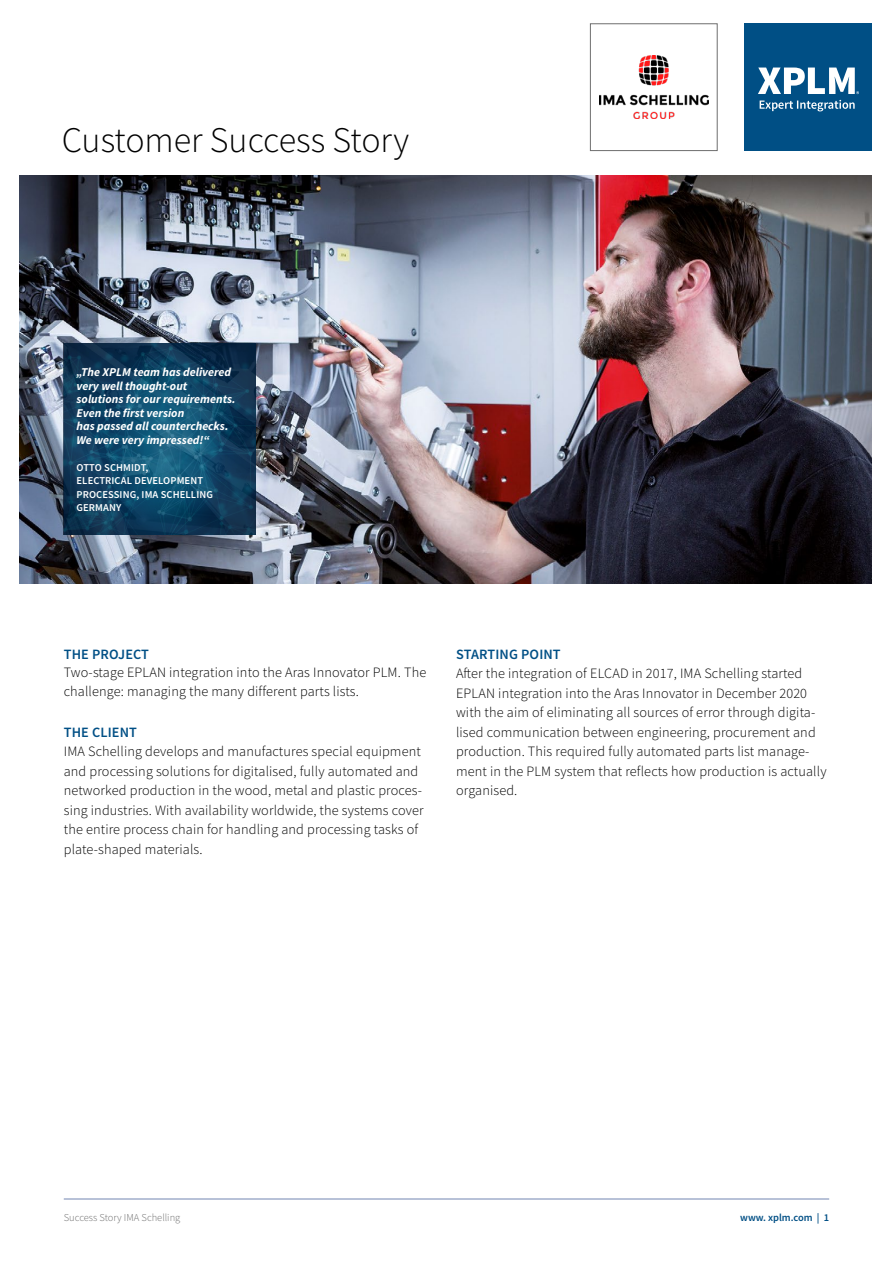
<style>
.page{position:relative;width:893px;height:1263px;background:#fff}
.page>*{position:absolute;margin:0;border:0;box-sizing:border-box;transform-origin:0 0}
.t1{font:300 36px "Source Sans Pro";color:#000}
.t2{font:300 14.25px/19.5px "Source Sans Pro";letter-spacing:.01em;color:#000}
.t3{font:600 14.25px "Source Sans Pro";letter-spacing:.01em;color:#004f85}
.t4{font:italic 700 12px/13.5px "Source Sans Pro";color:#fff}
.t5{font:600 10.5px/13.5px "Source Sans Pro";letter-spacing:.01em;color:#fff}
.t6{font:300 10.5px "Source Sans Pro";color:#6e6e6e}
.t7{font:600 10.5px "Source Sans Pro";color:#004f85}
</style>
<div class="page">
<div style="left:744px;top:23px;width:128px;height:128px;background:#004f85"></div>
<svg style="left:758px;top:68px;width:101px;height:26px"></svg>
<svg style="left:760px;top:100px;width:95px;height:11px"></svg>
<hr style="left:64px;top:1198px;width:765px;height:2px;background:#a1aecb">
<img style="left:20px;top:175px;width:852px;height:409px">
<img style="left:599px;top:56px;width:110px;height:63px">
<div style="left:590px;top:23px;width:128px;height:128px;border:1px solid #6e6e6e"></div>
<img style="left:64px;top:343px;width:191px;height:192px">
<h1 class="t1" style="left:62px;top:117px;width:349px">Customer Success Story</h1>
<p class="t4" style="left:77px;top:365px;width:161px">„The XPLM team has delivered very well thought-out solutions for our requirements.<br>Even the first version<br>has passed all counterchecks.<br>We were very impressed!“</p>
<p class="t5" style="left:77px;top:460px;width:138px">OTTO SCHMIDT,<br>ELECTRICAL DEVELOPMENT<br>PROCESSING, IMA SCHELLING<br>GERMANY</p>
<p class="t3" style="left:64px;top:644px;width:87px">THE PROJECT</p>
<p class="t2" style="left:64px;top:662px;width:364px">Two-stage EPLAN integration into the Aras Innovator PLM. The challenge: managing the many different parts lists.</p>
<p class="t3" style="left:64px;top:722px;width:75px">THE CLIENT</p>
<p class="t2" style="left:64px;top:742px;width:361px">IMA Schelling develops and manufactures special equipment and processing solutions for digitalised, fully automated and networked production in the wood, metal and plastic proces&shy;sing industries. With availability worldwide, the systems cover the entire process chain for handling and processing tasks of plate-shaped materials.</p>
<p class="t3" style="left:456px;top:644px;width:106px">STARTING POINT</p>
<p class="t2" style="left:456px;top:663px;width:372px">After the integration of ELCAD in 2017, IMA Schelling started EPLAN integration into the Aras Innovator in December 2020 with the aim of eliminating all sources of error through digita&shy;lised communication between engineering, procurement and production. This required fully automated parts list manage&shy;ment in the PLM system that reflects how production is actually organised.</p>
<p class="t6" style="left:64px;top:1211px;width:118px">Success Story IMA Schelling</p>
<p class="t7" style="left:740px;top:1210px;width:91px">www. xplm.com | 1</p>
</div>
